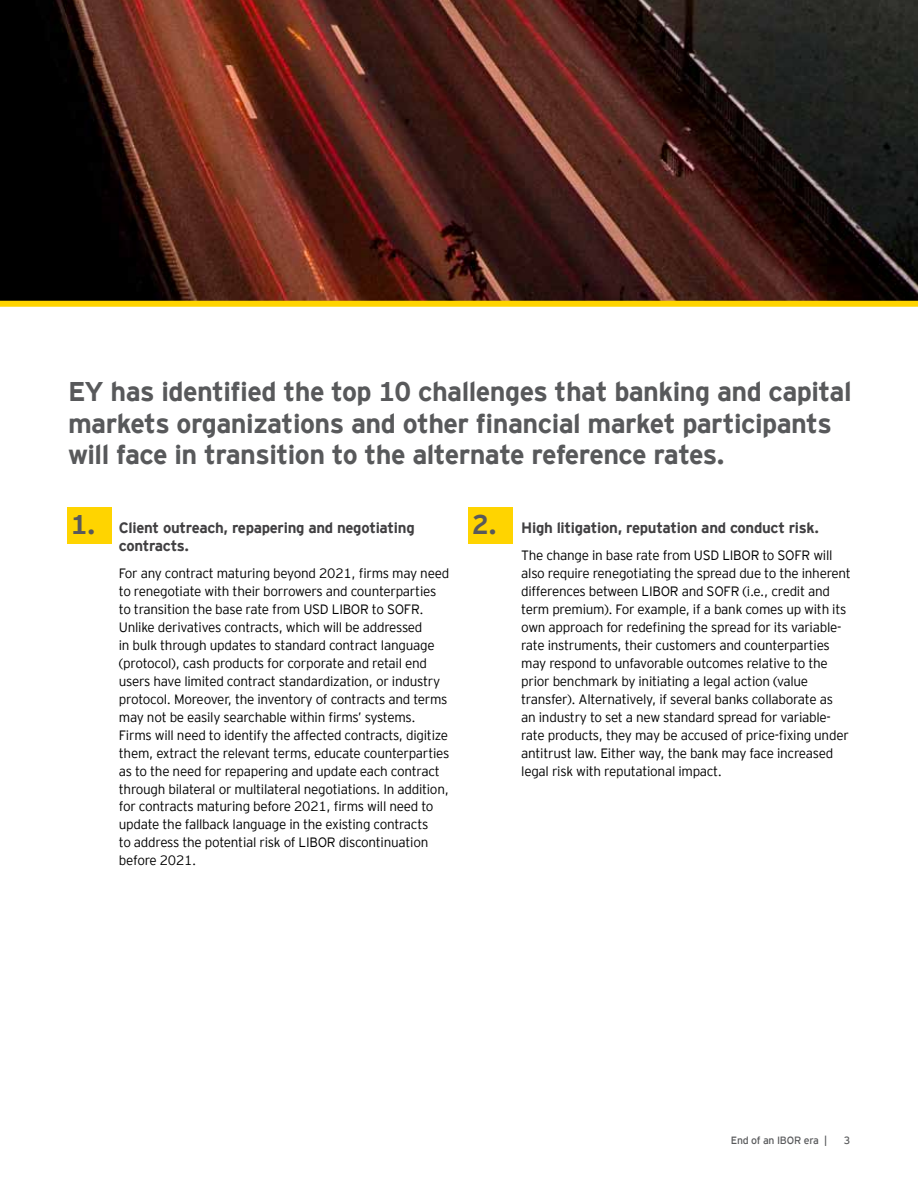
<style>
.page{position:relative;width:918px;height:1188px;background:#fff}
.page>*{position:absolute;margin:0;border:0;box-sizing:border-box;transform-origin:0 0}
.t1{font:700 27px/31.5px "EY Interstate";letter-spacing:-.02em;color:#58595b}
.t2{font:700 15px/18px "EY Interstate";letter-spacing:-.02em;color:#414042}
.t3{font:300 13.5px/18px "EY Interstate";letter-spacing:-.02em;color:#000}
.t4{font:10.5px "EY Interstate";letter-spacing:-.02em;color:#58595b}
.s1{font-size:27px;color:#58595b}
</style>
<div class="page">
<div style="left:67px;top:507px;width:45px;height:37px;background:#ffd400"></div>
<div style="left:468px;top:507px;width:45px;height:37px;background:#ffd400"></div>
<img style="left:0;top:0;width:918px;height:301px">
<div style="left:0;top:301px;width:918px;height:6px;background:#ffd400"></div>
<h1 class="t1" style="left:68px;top:374px;width:785px">EY has identified the top 10 challenges that banking and capital markets organizations and other financial market participants will face in transition to the alternate reference rates.</h1>
<h1 class="t1" style="left:71px;top:507px;width:26px">1.</h1>
<p class="t2" style="left:472px;top:517px;width:348px"><span class="s1">2.</span> High litigation, reputation and conduct risk.</p>
<p class="t3" style="left:521px;top:545px;width:331px">The change in base rate from USD LIBOR to SOFR will also require renegotiating the spread due to the inherent differences between LIBOR and SOFR (i.e., credit and term premium). For example, if a bank comes up with its own approach for redefining the spread for its variable&shy;rate instruments, their customers and counterparties may respond to unfavorable outcomes relative to the prior benchmark by initiating a legal action (value transfer). Alternatively, if several banks collaborate as an industry to set a new standard spread for variable&shy;rate products, they may be accused of price-fixing under antitrust law. Either way, the bank may face increased legal risk with reputational impact.</p>
<p class="t2" style="left:119px;top:517px;width:297px">Client outreach, repapering and negotiating contracts.</p>
<p class="t3" style="left:119px;top:563px;width:332px">For any contract maturing beyond 2021, firms may need to renegotiate with their borrowers and counterparties to transition the base rate from USD LIBOR to SOFR.<br>Unlike derivatives contracts, which will be addressed<br>in bulk through updates to standard contract language (protocol), cash products for corporate and retail end users have limited contract standardization, or industry protocol. Moreover, the inventory of contracts and terms may not be easily searchable within firms’ systems.<br>Firms will need to identify the affected contracts, digitize them, extract the relevant terms, educate counterparties as to the need for repapering and update each contract through bilateral or multilateral negotiations. In addition, for contracts maturing before 2021, firms will need to update the fallback language in the existing contracts<br>to address the potential risk of LIBOR discontinuation before 2021.</p>
<p class="t4" style="left:731px;top:1133px;width:98px">End of an IBOR era |</p>
<p class="t4" style="left:844px;top:1133px;width:8px">3</p>
</div>
